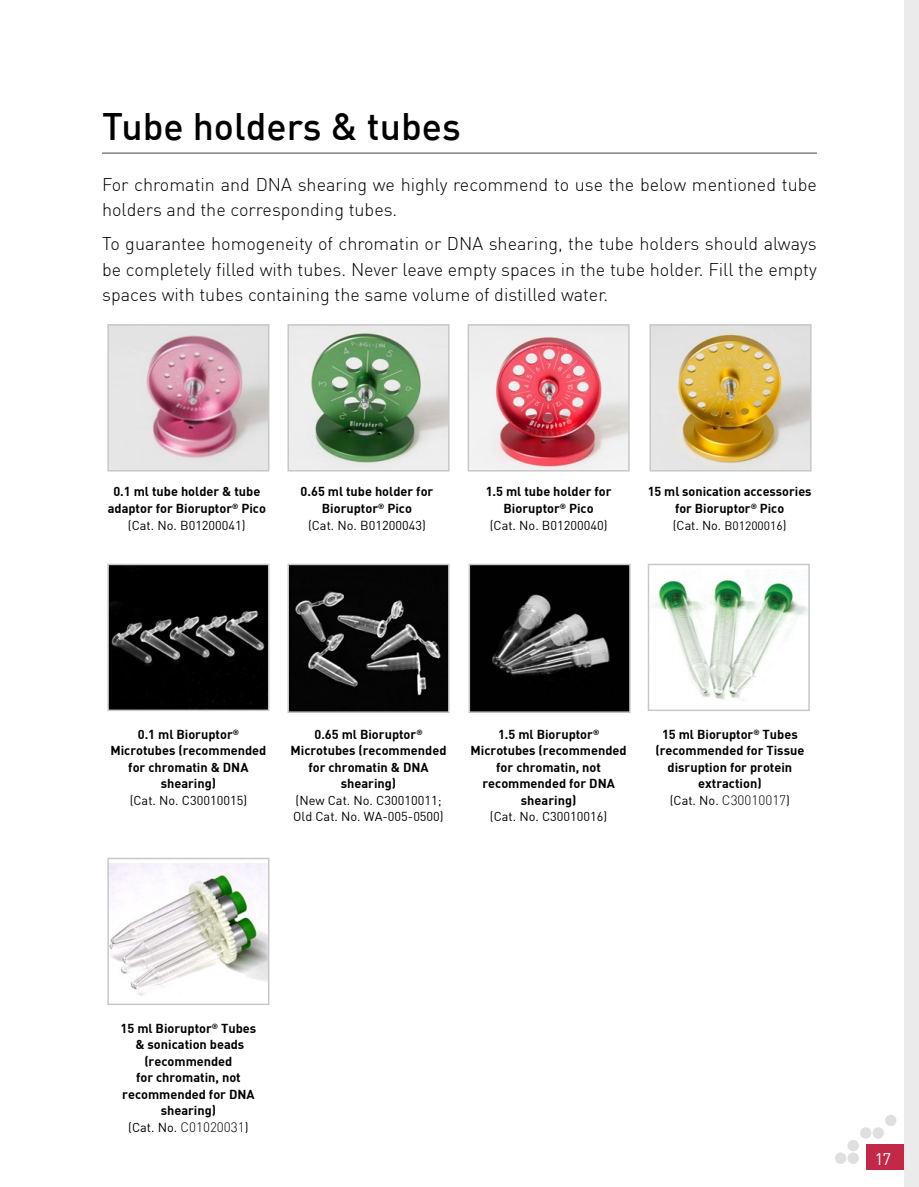
<style>
.page{position:relative;width:919px;height:1187px;background:#fff}
.page>*{position:absolute;margin:0;border:0;box-sizing:border-box;transform-origin:0 0}
.t1{font:500 37.5px "DIN";color:#000}
.t2{font:300 18px/25.5px "DIN";color:#000}
.t3{font:16.5px "DIN";color:#fff}
.t4{font:700 12.75px/16.5px "DIN";color:#000;text-align:center}
.t5{font:12.75px/16.5px "DIN";color:#000}
.s1{font-weight:400}
.s2{font-weight:400;font-size:12px}
.s3{font-weight:300;font-size:13.5px}
</style>
<div class="page">
<div style="left:866px;top:1144px;width:52px;height:25px;background:#c32846"></div>
<div style="left:904px;top:0;width:14px;height:1186px;background:#ebebec"></div>
<div style="left:847px;top:1152px;width:11px;height:11px;background:#dfdfdf;border-radius:50%"></div>
<div style="left:834px;top:1152px;width:12px;height:11px;background:#dfdfdf;border-radius:50%"></div>
<div style="left:847px;top:1139px;width:11px;height:12px;background:#dfdfdf;border-radius:50%"></div>
<div style="left:859px;top:1127px;width:12px;height:11px;background:#dfdfdf;border-radius:50%"></div>
<div style="left:872px;top:1127px;width:11px;height:11px;background:#dfdfdf;border-radius:50%"></div>
<div style="left:885px;top:1114px;width:11px;height:11px;background:#dfdfdf;border-radius:50%"></div>
<hr style="left:102px;top:152px;width:714px;height:2px;background:#808080">
<img style="left:290px;top:327px;width:156px;height:141px">
<div style="left:287px;top:324px;width:162px;height:147px;border:2px solid #c7c8ca"></div>
<img style="left:470px;top:327px;width:156px;height:141px">
<div style="left:467px;top:324px;width:162px;height:147px;border:2px solid #c7c8ca"></div>
<img style="left:652px;top:327px;width:156px;height:141px">
<div style="left:649px;top:324px;width:162px;height:147px;border:2px solid #c7c8ca"></div>
<img style="left:652px;top:579px;width:154px;height:122px">
<div style="left:647px;top:563px;width:162px;height:148px;border:2px solid #c7c8ca"></div>
<img style="left:290px;top:566px;width:156px;height:144px">
<div style="left:287px;top:563px;width:162px;height:150px;border:2px solid #c7c8ca"></div>
<img style="left:471px;top:566px;width:156px;height:144px">
<div style="left:468px;top:563px;width:162px;height:150px;border:2px solid #c7c8ca"></div>
<img style="left:110px;top:327px;width:156px;height:141px">
<div style="left:107px;top:324px;width:162px;height:147px;border:2px solid #c7c8ca"></div>
<img style="left:110px;top:566px;width:156px;height:142px">
<div style="left:107px;top:563px;width:162px;height:148px;border:2px solid #c7c8ca"></div>
<img style="left:110px;top:863px;width:156px;height:133px">
<div style="left:107px;top:857px;width:162px;height:148px;border:2px solid #c7c8ca"></div>
<h1 class="t1" style="left:102px;top:102px;width:360px">Tube holders &amp; tubes</h1>
<h2 class="t2" style="left:102px;top:171px;width:716px">For chromatin and DNA shearing we highly recommend to use the below mentioned tube holders and the corresponding tubes.</h2>
<p class="t2" style="left:102px;top:231px;width:716px;text-align:justify">To guarantee homogeneity of chromatin or DNA shearing, the tube holders should always be completely filled with tubes. Never leave empty spaces in the tube holder. Fill the empty spaces with tubes containing the same volume of distilled water.</p>
<p class="t4" style="left:108px;top:483px;width:160px">0.1 ml tube holder &amp; tube adaptor for Bioruptor<sup>®</sup> Pico <span class="s1">(Cat. No. B01200041)</span></p>
<p class="t4" style="left:300px;top:483px;width:134px">0.65 ml tube holder for<br>Bioruptor<sup>®</sup> Pico<br><span class="s1">(Cat. No. B01200043)</span></p>
<p class="t4" style="left:485px;top:483px;width:127px">1.5 ml tube holder for<br>Bioruptor<sup>®</sup> Pico<br><span class="s1">(Cat. No. B01200040)</span></p>
<p class="t4" style="left:647px;top:483px;width:165px">15 ml sonication accessories for Bioruptor<sup>®</sup> Pico<br><span class="s1">(Cat. No.</span> <span class="s2">B01200016</span><span class="s1">)</span></p>
<p class="t4" style="left:110px;top:725px;width:157px">0.1 ml Bioruptor<sup>®<br></sup>Microtubes (recommended for chromatin &amp; DNA shearing)</p>
<p class="t5" style="left:130px;top:791px;width:119px">(Cat. No. C30010015)</p>
<p class="t4" style="left:290px;top:725px;width:157px">0.65 ml Bioruptor<sup>®<br></sup>Microtubes (recommended for chromatin &amp; DNA shearing)</p>
<p class="t5" style="left:293px;top:791px;width:152px">(New Cat. No. C30010011;<br>Old Cat. No. WA-005-0500)</p>
<p class="t4" style="left:470px;top:725px;width:157px">1.5 ml Bioruptor<sup>®<br></sup>Microtubes (recommended for chromatin, not recommended for DNA shearing)</p>
<p class="t5" style="left:490px;top:808px;width:119px">(Cat. No. C30010016)</p>
<p class="t4" style="left:655px;top:725px;width:150px">15 ml Bioruptor<sup>®</sup> Tubes (recommended for Tissue disruption for protein extraction)<br><span class="s1">(Cat. No.</span> <span class="s3">C30010017</span><span class="s1">)</span></p>
<p class="t4" style="left:120px;top:1019px;width:137px">15 ml Bioruptor<sup>®</sup> Tubes &amp; sonication beads (recommended<br>for chromatin, not recommended for DNA shearing)<br><span class="s1">(Cat. No.</span> <span class="s3">C01020031</span><span class="s1">)</span></p>
<p class="t3" style="left:874px;top:1148px;width:18px">17</p>
</div>
